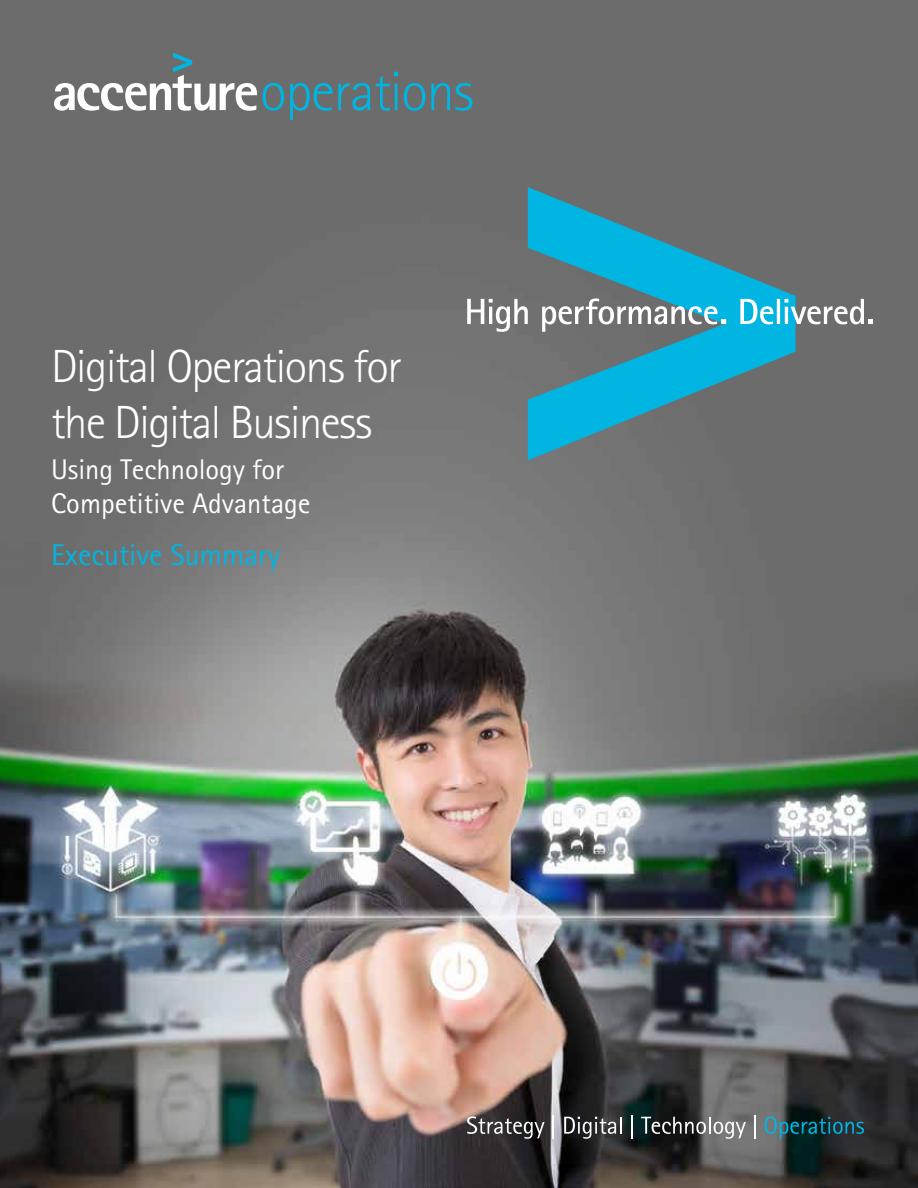
<style>
.page{position:relative;width:918px;height:1188px;background:#fff}
.page>*{position:absolute;margin:0;border:0;box-sizing:border-box;transform-origin:0 0}
.t1{font:300 46.5px/55.8px "Rotis Sans Seriffor ACN";letter-spacing:-.03em;color:#fff}
.t2{font:30px "Rotis Sans Seriffor ACN";color:#00b5e2}
.t3{font:28.5px/34.2px "Rotis Sans Seriffor ACN";color:#fff}
</style>
<div class="page">
<img style="left:0;top:0;width:918px;height:1188px">
<svg style="left:290px;top:83px;width:42px;height:37px"></svg>
<svg style="left:338px;top:83px;width:32px;height:28px"></svg>
<svg style="left:376px;top:72px;width:22px;height:39px"></svg>
<svg style="left:404px;top:83px;width:21px;height:28px"></svg>
<svg style="left:431px;top:83px;width:42px;height:28px"></svg>
<svg style="left:54px;top:53px;width:230px;height:58px"></svg>
<svg style="left:467px;top:1116px;width:78px;height:23px"></svg>
<svg style="left:553px;top:1116px;width:1px;height:23px"></svg>
<svg style="left:564px;top:1117px;width:58px;height:22px"></svg>
<svg style="left:632px;top:1116px;width:1px;height:23px"></svg>
<svg style="left:641px;top:1117px;width:105px;height:22px"></svg>
<svg style="left:754px;top:1116px;width:1px;height:23px"></svg>
<svg style="left:765px;top:1116px;width:99px;height:23px"></svg>
<svg style="left:528px;top:187px;width:268px;height:273px;fill:#6c7070"></svg>
<svg style="left:467px;top:298px;width:406px;height:34px"></svg>
<p class="t1" style="left:51px;top:340px;width:353px">Digital Operations for the Digital Business</p>
<p class="t3" style="left:51px;top:453px;width:261px">Using Technology for<br>Competitive Advantage</p>
<p class="t2" style="left:51px;top:537px;width:231px">Executive Summary</p>
</div>
